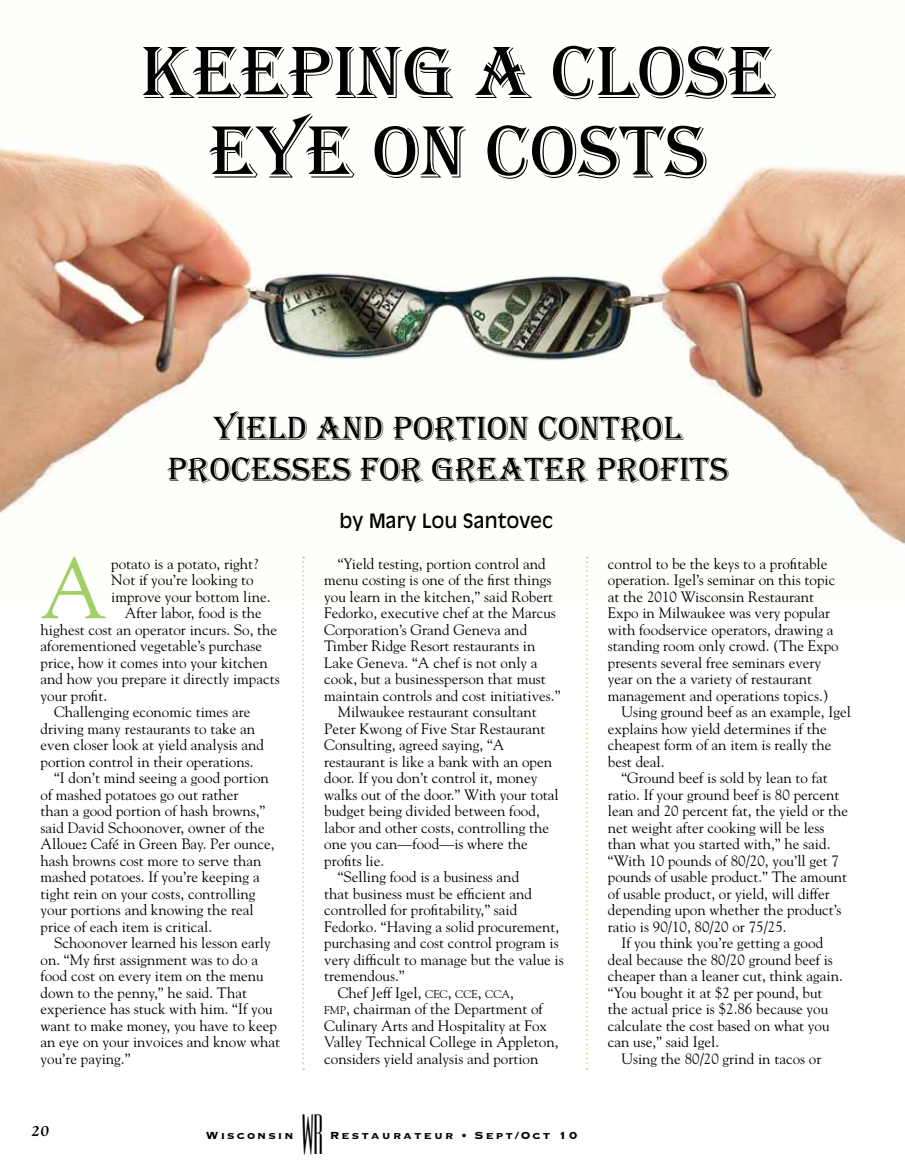
<style>
.page{position:relative;width:905px;height:1175px;background:#fff}
.page>*{position:absolute;margin:0;border:0;box-sizing:border-box;transform-origin:0 0}
.t1{font:85.35px "Goudy";color:#a3cf67}
.t2{font:76.5px/79.5px "Algerian";color:#000;text-align:center}
.t3{font:49.5px "Au Empire";color:#000}
.t4{font:34.5px/41.4px "Algerian";color:#000;text-align:center}
.t5{font:19.5px "Antique Olive";color:#000}
.t6{font:15px "Goudy";color:#000}
.t7{font:italic 700 15px "Goudy";color:#000}
.t8{font:13.5px "Copperplate Thirty Three BC";letter-spacing:.15em;color:#000}
.s1{font-size:11.25px}
.s2{font-style:inherit}
</style>
<div class="page">
<img style="left:0;top:148px;width:904px;height:448px">
<svg style="left:586px;top:556px;width:1px;height:514px"></svg>
<svg style="left:302px;top:556px;width:2px;height:514px"></svg>
<h2 class="t2" style="left:141px;top:34px;width:636px">KEEPING A CLOSE<br>EYE ON COSTS</h2>
<h3 class="t4" style="left:167px;top:408px;width:563px">YIELD AND PORTION CONTROL<br>PROCESSES FOR GREATER PROFITS</h3>
<h1 class="t1" style="left:40px;top:535px;width:68px">A</h1>
<p class="t6" style="left:111px;top:554px;width:149px">potato is a potato, right?</p>
<p class="t6" style="left:111px;top:570px;width:144px">Not if you’re looking to</p>
<p class="t6" style="left:111px;top:587px;width:161px">improve your bottom line.</p>
<p class="t6" style="left:125px;top:603px;width:139px">After labor, food is the</p>
<p class="t6" style="left:40px;top:620px;width:238px">highest cost an operator incurs. So, the</p>
<p class="t6" style="left:40px;top:636px;width:223px">aforementioned vegetable’s purchase</p>
<p class="t6" style="left:40px;top:653px;width:229px">price, how it comes into your kitchen</p>
<p class="t6" style="left:40px;top:669px;width:241px">and how you prepare it directly impacts</p>
<p class="t6" style="left:40px;top:686px;width:68px">your profit.</p>
<p class="t6" style="left:54px;top:702px;width:198px">Challenging economic times are</p>
<p class="t6" style="left:40px;top:719px;width:216px">driving many restaurants to take an</p>
<p class="t6" style="left:40px;top:735px;width:225px">even closer look at yield analysis and</p>
<p class="t6" style="left:40px;top:752px;width:214px">portion control in their operations.</p>
<p class="t6" style="left:54px;top:768px;width:216px">“I don’t mind seeing a good portion</p>
<p class="t6" style="left:40px;top:785px;width:199px">of mashed potatoes go out rather</p>
<p class="t6" style="left:40px;top:801px;width:226px">than a good portion of hash browns,”</p>
<p class="t6" style="left:40px;top:818px;width:226px">said David Schoonover, owner of the</p>
<p class="t6" style="left:40px;top:834px;width:235px">Allouez Café in Green Bay. Per ounce,</p>
<p class="t6" style="left:40px;top:851px;width:222px">hash browns cost more to serve than</p>
<p class="t6" style="left:40px;top:867px;width:221px">mashed potatoes. If you’re keeping a</p>
<p class="t6" style="left:40px;top:884px;width:216px">tight rein on your costs, controlling</p>
<p class="t6" style="left:40px;top:900px;width:214px">your portions and knowing the real</p>
<p class="t6" style="left:40px;top:917px;width:173px">price of each item is critical.</p>
<p class="t6" style="left:54px;top:933px;width:218px">Schoonover learned his lesson early</p>
<p class="t6" style="left:40px;top:950px;width:219px">on. “My first assignment was to do a</p>
<p class="t6" style="left:40px;top:966px;width:225px">food cost on every item on the menu</p>
<p class="t6" style="left:40px;top:983px;width:208px">down to the penny,” he said. That</p>
<p class="t6" style="left:40px;top:999px;width:234px">experience has stuck with him. “If you</p>
<p class="t6" style="left:40px;top:1016px;width:238px">want to make money, you have to keep</p>
<p class="t6" style="left:40px;top:1032px;width:241px">an eye on your invoices and know what</p>
<p class="t6" style="left:40px;top:1049px;width:91px">you’re paying.”</p>
<h3 class="t5" style="left:339px;top:509px;width:215px">by Mary Lou Santovec</h3>
<p class="t6" style="left:337px;top:554px;width:209px">“Yield testing, portion control and</p>
<p class="t6" style="left:324px;top:570px;width:229px">menu costing is one of the first things</p>
<p class="t6" style="left:324px;top:587px;width:230px">you learn in the kitchen,” said Robert</p>
<p class="t6" style="left:324px;top:603px;width:233px">Fedorko, executive chef at the Marcus</p>
<p class="t6" style="left:324px;top:620px;width:204px">Corporation’s Grand Geneva and</p>
<p class="t6" style="left:324px;top:636px;width:213px">Timber Ridge Resort restaurants in</p>
<p class="t6" style="left:324px;top:653px;width:215px">Lake Geneva. “A chef is not only a</p>
<p class="t6" style="left:324px;top:669px;width:223px">cook, but a businessperson that must</p>
<p class="t6" style="left:324px;top:686px;width:238px">maintain controls and cost initiatives.”</p>
<p class="t6" style="left:337px;top:702px;width:201px">Milwaukee restaurant consultant</p>
<p class="t6" style="left:324px;top:719px;width:223px">Peter Kwong of Five Star Restaurant</p>
<p class="t6" style="left:324px;top:735px;width:182px">Consulting, agreed saying, “A</p>
<p class="t6" style="left:324px;top:752px;width:229px">restaurant is like a bank with an open</p>
<p class="t6" style="left:324px;top:768px;width:215px">door. If you don’t control it, money</p>
<p class="t6" style="left:324px;top:785px;width:236px">walks out of the door.” With your total</p>
<p class="t6" style="left:324px;top:801px;width:217px">budget being divided between food,</p>
<p class="t6" style="left:324px;top:818px;width:226px">labor and other costs, controlling the</p>
<p class="t6" style="left:324px;top:834px;width:205px">one you can—food—is where the</p>
<p class="t6" style="left:324px;top:851px;width:61px">profits lie.</p>
<p class="t6" style="left:337px;top:867px;width:183px">“Selling food is a business and</p>
<p class="t6" style="left:324px;top:884px;width:209px">that business must be efficient and</p>
<p class="t6" style="left:324px;top:900px;width:195px">controlled for profitability,” said</p>
<p class="t6" style="left:324px;top:917px;width:236px">Fedorko. “Having a solid procurement,</p>
<p class="t6" style="left:324px;top:933px;width:236px">purchasing and cost control program is</p>
<p class="t6" style="left:324px;top:950px;width:241px">very difficult to manage but the value is</p>
<p class="t6" style="left:324px;top:966px;width:82px">tremendous.”</p>
<p class="t6" style="left:337px;top:983px;width:178px">Chef Jeff Igel, <span class="s1">CEC</span><span class="s2">,</span> <span class="s1">CCE</span><span class="s2">,</span> <span class="s1">CCA</span><span class="s2">,</span></p>
<p class="t6" style="left:324px;top:999px;width:220px"><span class="s1">FMP</span><span class="s2">,</span> chairman of the Department of</p>
<p class="t6" style="left:324px;top:1016px;width:224px">Culinary Arts and Hospitality at Fox</p>
<p class="t6" style="left:324px;top:1032px;width:236px">Valley Technical College in Appleton,</p>
<p class="t6" style="left:324px;top:1049px;width:216px">considers yield analysis and portion</p>
<p class="t7" style="left:32px;top:1121px;width:19px">20</p>
<p class="t8" style="left:206px;top:1128px;width:89px">Wisconsin</p>
<h3 class="t3" style="left:302px;top:1110px;width:22px">WR</h3>
<p class="t8" style="left:330px;top:1128px;width:249px">Restaurateur • Sept/Oct 10</p>
<p class="t6" style="left:607px;top:554px;width:221px">control to be the keys to a profitable</p>
<p class="t6" style="left:607px;top:570px;width:229px">operation. Igel’s seminar on this topic</p>
<p class="t6" style="left:607px;top:587px;width:208px">at the 2010 Wisconsin Restaurant</p>
<p class="t6" style="left:607px;top:603px;width:224px">Expo in Milwaukee was very popular</p>
<p class="t6" style="left:607px;top:620px;width:227px">with foodservice operators, drawing a</p>
<p class="t6" style="left:607px;top:636px;width:232px">standing room only crowd. (The Expo</p>
<p class="t6" style="left:607px;top:653px;width:215px">presents several free seminars every</p>
<p class="t6" style="left:607px;top:669px;width:206px">year on the a variety of restaurant</p>
<p class="t6" style="left:607px;top:686px;width:222px">management and operations topics.)</p>
<p class="t6" style="left:621px;top:702px;width:231px">Using ground beef as an example, Igel</p>
<p class="t6" style="left:607px;top:719px;width:220px">explains how yield determines if the</p>
<p class="t6" style="left:607px;top:735px;width:225px">cheapest form of an item is really the</p>
<p class="t6" style="left:607px;top:752px;width:58px">best deal.</p>
<p class="t6" style="left:621px;top:768px;width:208px">“Ground beef is sold by lean to fat</p>
<p class="t6" style="left:607px;top:785px;width:233px">ratio. If your ground beef is 80 percent</p>
<p class="t6" style="left:607px;top:801px;width:242px">lean and 20 percent fat, the yield or the</p>
<p class="t6" style="left:607px;top:818px;width:218px">net weight after cooking will be less</p>
<p class="t6" style="left:607px;top:834px;width:224px">than what you started with,” he said.</p>
<p class="t6" style="left:607px;top:851px;width:233px">“With 10 pounds of 80/20, you’ll get 7</p>
<p class="t6" style="left:607px;top:867px;width:241px">pounds of usable product.” The amount</p>
<p class="t6" style="left:607px;top:884px;width:223px">of usable product, or yield, will differ</p>
<p class="t6" style="left:607px;top:900px;width:235px">depending upon whether the product’s</p>
<p class="t6" style="left:607px;top:917px;width:180px">ratio is 90/10, 80/20 or 75/25.</p>
<p class="t6" style="left:621px;top:933px;width:203px">If you think you’re getting a good</p>
<p class="t6" style="left:607px;top:950px;width:226px">deal because the 80/20 ground beef is</p>
<p class="t6" style="left:607px;top:966px;width:236px">cheaper than a leaner cut, think again.</p>
<p class="t6" style="left:607px;top:983px;width:216px">“You bought it at $2 per pound, but</p>
<p class="t6" style="left:607px;top:999px;width:222px">the actual price is $2.86 because you</p>
<p class="t6" style="left:607px;top:1016px;width:223px">calculate the cost based on what you</p>
<p class="t6" style="left:607px;top:1032px;width:113px">can use,” said Igel.</p>
<p class="t6" style="left:621px;top:1049px;width:201px">Using the 80/20 grind in tacos or</p>
</div>
